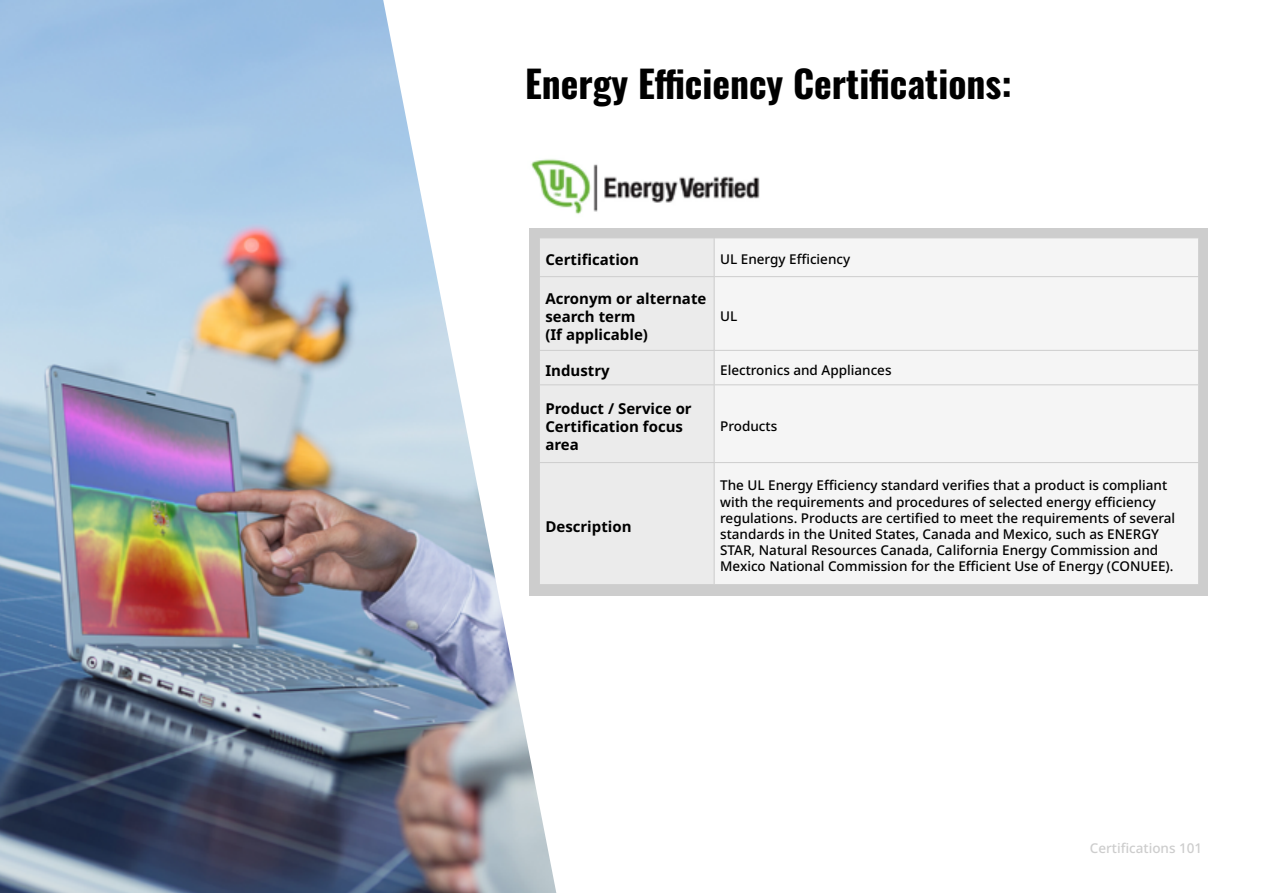
<style>
.page{position:relative;width:1263px;height:893px;background:#fff}
.page>*{position:absolute;margin:0;border:0;box-sizing:border-box;transform-origin:0 0}
.t1{font:700 37.5px "Oswald";color:#000}
.t2{font:700 15px/18px "Noto Sans";color:#000}
.t3{font:500 13.5px/16.2px "Noto Sans";color:#000}
.t4{font:500 13.5px "Noto Sans";color:#cdcdcd}
</style>
<div class="page">
<div style="left:529px;top:228px;width:679px;height:368px;background:#cdcdcd"></div>
<div style="left:556px;top:238px;width:158px;height:346px;background:#ebebeb"></div>
<div style="left:715px;top:238px;width:483px;height:346px;background:#f5f5f5"></div>
<hr style="left:539px;top:276px;width:175px;height:1px;background:#cdcdcd">
<hr style="left:714px;top:276px;width:485px;height:1px;background:#cdcdcd">
<hr style="left:539px;top:350px;width:175px;height:1px;background:#cdcdcd">
<hr style="left:714px;top:350px;width:485px;height:1px;background:#cdcdcd">
<hr style="left:539px;top:384px;width:175px;height:1px;background:#cdcdcd">
<hr style="left:714px;top:384px;width:485px;height:1px;background:#cdcdcd">
<hr style="left:539px;top:462px;width:175px;height:1px;background:#cdcdcd">
<hr style="left:714px;top:462px;width:485px;height:1px;background:#cdcdcd">
<img style="left:0;top:0;width:556px;height:893px">
<img style="left:525px;top:154px;width:235px;height:65px">
<h1 class="t1" style="left:525px;top:64px;width:488px">Energy Efficiency Certifications:</h1>
<p class="t2" style="left:545px;top:251px;width:95px">Certification</p>
<p class="t3" style="left:720px;top:252px;width:132px">UL Energy Efficiency</p>
<p class="t2" style="left:545px;top:289px;width:162px">Acronym or alternate search term<br>(If applicable)</p>
<p class="t3" style="left:720px;top:308px;width:19px">UL</p>
<p class="t2" style="left:545px;top:361px;width:66px">Industry</p>
<p class="t3" style="left:720px;top:362px;width:173px">Electronics and Appliances</p>
<p class="t2" style="left:545px;top:400px;width:148px">Product / Service or<br>Certification focus area</p>
<p class="t3" style="left:720px;top:418px;width:59px">Products</p>
<p class="t2" style="left:545px;top:518px;width:88px">Description</p>
<p class="t3" style="left:720px;top:478px;width:457px">The UL Energy Efficiency standard verifies that a product is compliant with the requirements and procedures of selected energy efficiency regulations. Products are certified to meet the requirements of several standards in the United States, Canada and Mexico, such as ENERGY STAR, Natural Resources Canada, California Energy Commission and Mexico National Commission for the Efficient Use of Energy (CONUEE).</p>
<p class="t4" style="left:1090px;top:839px;width:114px">Certifications 101</p>
</div>
